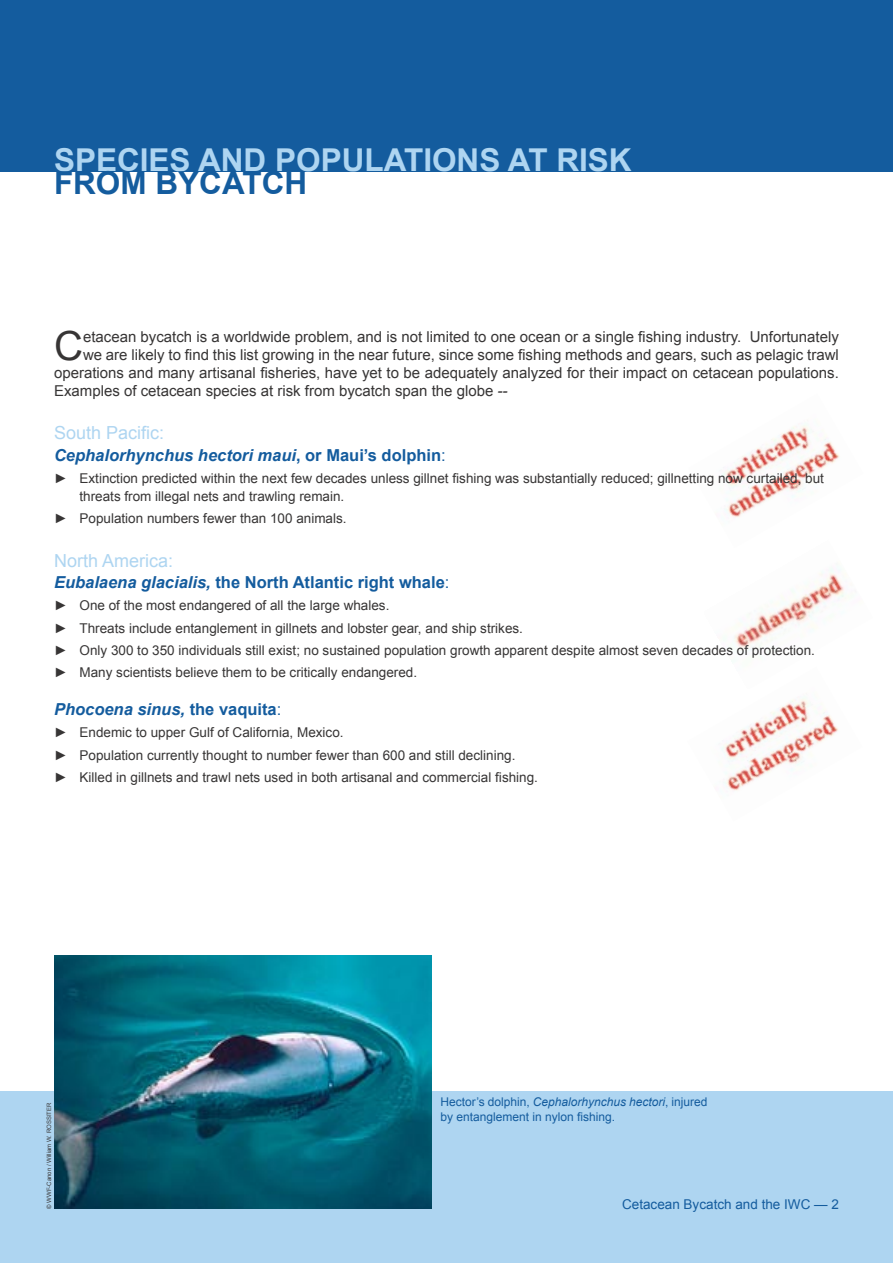
<style>
.page{position:relative;width:893px;height:1263px;background:#fff}
.page>*{position:absolute;margin:0;border:0;box-sizing:border-box;transform-origin:0 0}
.t1{font:40.2px "Arial";color:#373535}
.t2{font:700 31.5px "Arial";color:#aed5f1}
.t3{font:700 31.5px "Arial";color:#145c9e}
.t4{font:18px "Arial";color:#aed5f1}
.t5{font:italic 700 16.5px "Arial";color:#145c9e}
.t6{font:700 16.5px "Arial";color:#145c9e}
.t7{font:15px "Arial";color:#373535}
.t8{font:13.5px/22.2px "Arial";color:#373535}
.t9{font:13.5px "Arial";color:#145c9e}
.t10{font:12px/14.4px "Arial";color:#145c9e}
.t11{font:6px "Arial";color:#373535}
.s1{font-style:italic}
.s2{font-style:normal}
.s3{font-weight:400;font-style:normal}
.s4{font-weight:400}
</style>
<div class="page">
<div style="left:0;top:0;width:893px;height:171px;background:#145c9e"></div>
<div style="left:0;top:1091px;width:893px;height:172px;background:#aed5f1"></div>
<img style="left:721px;top:698px;width:117px;height:93px">
<img style="left:734px;top:568px;width:115px;height:83px">
<img style="left:722px;top:425px;width:118px;height:92px">
<img style="left:54px;top:956px;width:378px;height:253px">
<h2 class="t2" style="left:54px;top:140px;width:579px">SPECIES AND POPULATIONS AT RISK</h2>
<h2 class="t3" style="left:54px;top:162px;width:255px">FROM BYCATCH</h2>
<h1 class="t1" style="left:54px;top:320px;width:30px">C</h1>
<p class="t7" style="left:83px;top:327px;width:757px">etacean bycatch is a worldwide problem, and is not limited to one ocean or a single fishing industry. Unfortunately</p>
<p class="t7" style="left:83px;top:345px;width:757px">we are likely to find this list growing in the near future, since some fishing methods and gears, such as pelagic trawl</p>
<p class="t7" style="left:54px;top:363px;width:786px">operations and many artisanal fisheries, have yet to be adequately analyzed for their impact on cetacean populations.</p>
<p class="t7" style="left:54px;top:381px;width:455px">Examples of cetacean species at risk from bycatch span the globe <span class="s1">--</span></p>
<h3 class="t4" style="left:54px;top:421px;width:112px">South Pacific:</h3>
<p class="t5" style="left:54px;top:444px;width:393px">Cephalorhynchus hectori maui<span class="s2">, or Maui’s dolphin</span><span class="s3">:</span></p>
<p class="t8" style="left:80px;top:469px;width:746px;line-height:18px;text-indent:-26px">► Extinction predicted within the next few decades unless gillnet fishing was substantially reduced; gillnetting now curtailed, but threats from illegal nets and trawling remain.</p>
<p class="t8" style="left:54px;top:508px;width:294px">► Population numbers fewer than 100 animals.</p>
<h3 class="t4" style="left:54px;top:548px;width:121px">North America:</h3>
<p class="t6" style="left:54px;top:571px;width:397px"><span class="s1">Eubalaena glacialis,</span> the North Atlantic right whale<span class="s4">:</span></p>
<p class="t8" style="left:54px;top:595px;width:762px">► One of the most endangered of all the large whales.<br>► Threats include entanglement in gillnets and lobster gear, and ship strikes.<br>► Only 300 to 350 individuals still exist; no sustained population growth apparent despite almost seven decades of protection. ► Many scientists believe them to be critically endangered.</p>
<p class="t5" style="left:54px;top:698px;width:229px">Phocoena sinus, <span class="s2">the vaquita</span><span class="s3">:</span></p>
<p class="t8" style="left:54px;top:721px;width:485px">► Endemic to upper Gulf of California, Mexico.<br>► Population currently thought to number fewer than 600 and still declining.<br>► Killed in gillnets and trawl nets used in both artisanal and commercial fishing.</p>
<p class="t11" style="left:45px;top:1209px;width:108px;rotate:-90deg">© WWF-Canon / William W. ROSSITER</p>
<p class="t10" style="left:441px;top:1095px;width:268px">Hector’s dolphin, <span class="s1">Cephalorhynchus hectori</span>, injured by entanglement in nylon fishing.</p>
<p class="t9" style="left:622px;top:1195px;width:218px">Cetacean Bycatch and the IWC — 2</p>
</div>
